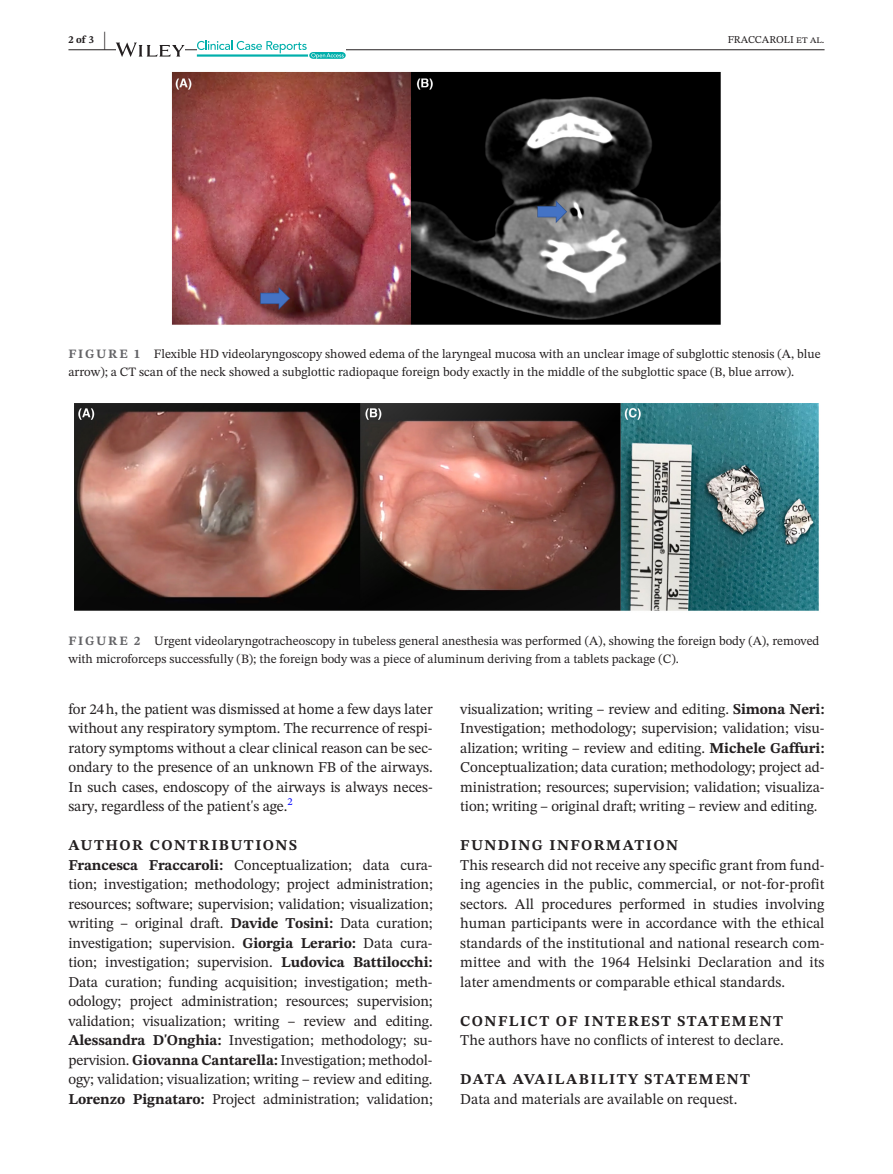
<style>
.page{position:relative;width:893px;height:1174px;background:#fff}
.page>*{position:absolute;margin:0;border:0;box-sizing:border-box;transform-origin:0 0}
.t1{font:15px/19.5px "STIX Two Text";letter-spacing:-.01em;color:#231f20;text-align:justify}
.t2{font:700 15px "STIX Two Text";letter-spacing:.1em;color:#231f20}
.t3{font:12.75px/18px "STIX Two Text";color:#231f20}
.t4{font:10.5px "STIX Two Text";color:#231f20}
.t5{font:700 10.5px "STIX Two Text";color:#231f20}
.t6{font:10.5px "STIX Two Text";color:#00f}
.s1{font-size:21px}
.s2{font-weight:700;color:#636366}
.s3{font-weight:700}
</style>
<div class="page">
<hr style="left:68px;top:49px;width:756px;height:1px;background:#231f20">
<svg style="left:116px;top:43px;width:69px;height:14px"></svg>
<svg style="left:197px;top:41px;width:149px;height:18px"></svg>
<img style="left:171px;top:71px;width:550px;height:254px">
<img style="left:74px;top:403px;width:745px;height:208px">
<p class="t5" style="left:68px;top:32px;width:39px">2 of 3 <span class="s1">|</span></p>
<p class="t4" style="left:728px;top:32px;width:98px">FRACCAROLI et al.</p>
<p class="t3" style="left:68px;top:345px;width:754px"><span class="s2">FIGURE 1</span> Flexible HD videolaryngoscopy showed edema of the laryngeal mucosa with an unclear image of subglottic stenosis (A, blue arrow); a CT scan of the neck showed a subglottic radiopaque foreign body exactly in the middle of the subglottic space (B, blue arrow).</p>
<p class="t3" style="left:68px;top:631px;width:752px"><span class="s2">FIGURE 2</span> Urgent videolaryngotracheoscopy in tubeless general anesthesia was performed (A), showing the foreign body (A), removed with microforceps successfully (B); the foreign body was a piece of aluminum deriving from a tablets package (C).</p>
<p class="t1" style="left:68px;top:699px;width:366px">for 24h, the patient was dismissed at home a few days later without any respiratory symptom. The recurrence of respi&shy;ratory symptoms without a clear clinical reason can be sec&shy;ondary to the presence of an unknown FB of the airways.<br>In such cases, endoscopy of the airways is always neces&shy;sary, regardless of the patient's age.</p>
<p class="t6" style="left:287px;top:793px;width:7px">2</p>
<p class="t1" style="left:68px;top:835px;width:366px;text-align:left"><span class="s3">AUTHOR CONTRIBUTIONS<br>Francesca Fraccaroli:</span> Conceptualization; data cura&shy;tion; investigation; methodology; project administration; resources; software; supervision; validation; visualization; writing – original draft. <span class="s3">Davide Tosini:</span> Data curation; investigation; supervision. <span class="s3">Giorgia Lerario:</span> Data cura&shy;tion; investigation; supervision. <span class="s3">Ludovica Battilocchi:<br></span>Data curation; funding acquisition; investigation; meth&shy;odology; project administration; resources; supervision; validation; visualization; writing – review and editing.<br><span class="s3">Alessandra D'Onghia:</span> Investigation; methodology; su&shy;pervision. <span class="s3">Giovanna Cantarella:</span> Investigation; methodol&shy;ogy; validation; visualization; writing – review and editing.<br><span class="s3">Lorenzo Pignataro:</span> Project administration; validation;</p>
<p class="t1" style="left:460px;top:699px;width:366px">visualization; writing – review and editing. <span class="s3">Simona Neri:<br></span>Investigation; methodology; supervision; validation; visu&shy;alization; writing – review and editing. <span class="s3">Michele Gaffuri:<br></span>Conceptualization; data curation; methodology; project ad&shy;ministration; resources; supervision; validation; visualiza&shy;tion; writing – original draft; writing – review and editing.</p>
<p class="t2" style="left:460px;top:834px;width:219px">FUNDING INFORMATION</p>
<p class="t1" style="left:460px;top:855px;width:366px">This research did not receive any specific grant from fund&shy;ing agencies in the public, commercial, or not-for-profit sectors. All procedures performed in studies involving human participants were in accordance with the ethical standards of the institutional and national research com&shy;mittee and with the 1964 Helsinki Declaration and its later amendments or comparable ethical standards.</p>
<p class="t2" style="left:460px;top:1010px;width:324px">CONFLICT OF INTEREST STATEMENT</p>
<p class="t1" style="left:460px;top:1030px;width:325px">The authors have no conflicts of interest to declare.</p>
<p class="t2" style="left:460px;top:1068px;width:291px">DATA AVAILABILITY STATEMENT</p>
<p class="t1" style="left:460px;top:1089px;width:279px">Data and materials are available on request.</p>
</div>
